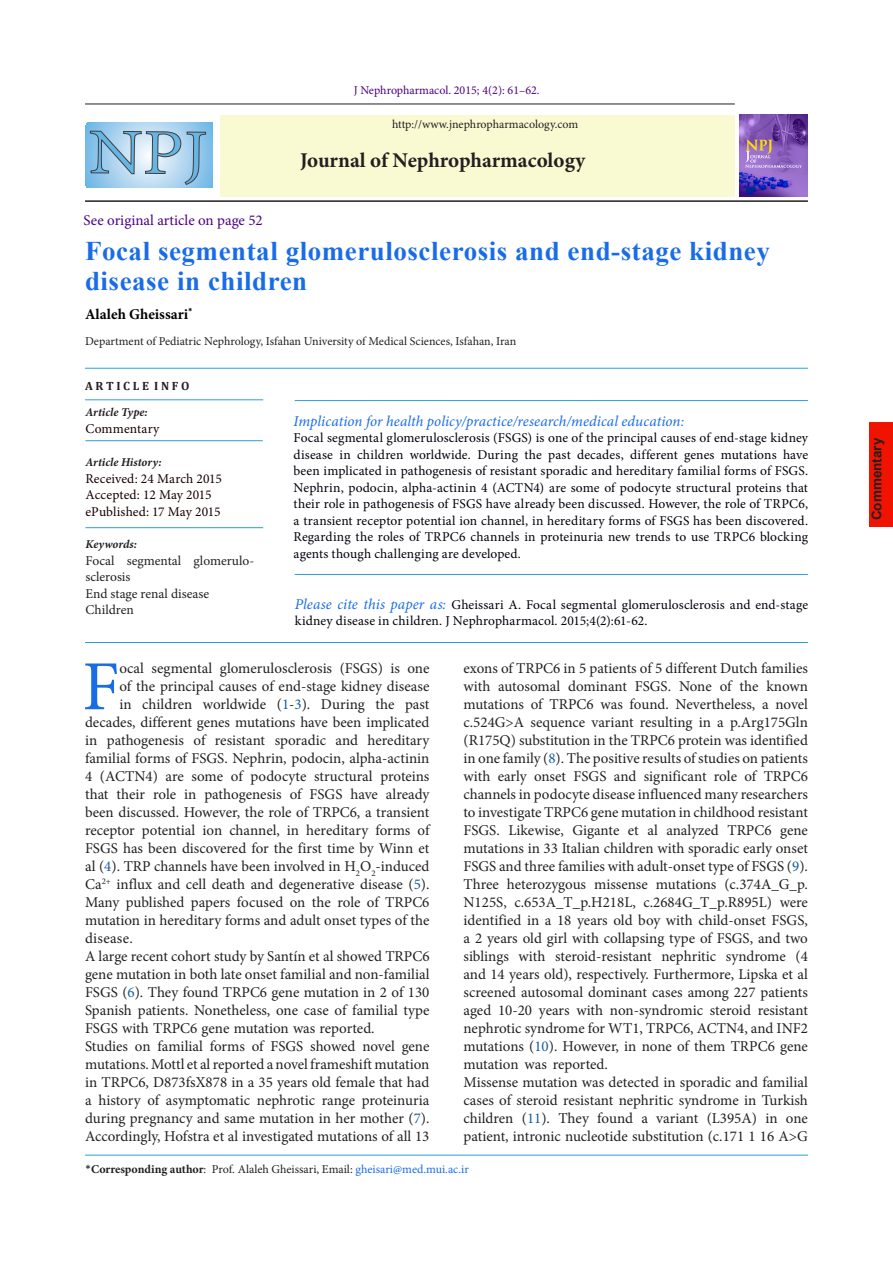
<style>
.page{position:relative;width:893px;height:1263px;background:#fff}
.page>*{position:absolute;margin:0;border:0;box-sizing:border-box;transform-origin:0 0}
.t1{font:70.35px "Minion Pro";color:#196ce8}
.t2{font:700 27px/30px "Times New Roman";letter-spacing:.02em;color:#196ce8}
.t3{font:700 21px "Minion Pro";color:#231f20}
.t4{font:15px/18px "Minion Pro";color:#231f20;text-align:justify}
.abstract{font:italic 15px "Minion Pro";letter-spacing:.005em;color:#196ce8}
.t5{font:15px "Minion Pro";color:#4b0082}
.t6{font:700 15px "Minion Pro";color:#000004}
.abstract-2{font:13.5px/16.5px "Minion Pro";letter-spacing:.01em;color:#00000b;text-align:justify}
.t7{font:13.5px "Minion Pro";letter-spacing:.005em;color:#170000}
.t8{font:13.5px/16.5px "Minion Pro";color:#231f20}
.t9{font:700 13.5px "Arial";color:#231f20}
.t10{font:12px "Minion Pro";color:#231f20}
.t11{font:italic 700 12px "Minion Pro";color:#231f20}
.t12{font:12px "Minion Pro";color:#4b0082}
.t13{font:700 12px "Cambria";color:#231f20}
.s1{font-style:italic;font-size:15px;color:#196ce8}
.s2{color:#175d9e}
.s3{font-family:"Calibri"}
.s4{font-weight:700}
.s5{color:#196ce8}
</style>
<div class="page">
<hr style="left:85px;top:104px;width:650px;height:1px;background:#231f20">
<hr style="left:85px;top:200px;width:723px;height:2px;background:#231f20">
<div style="left:220px;top:115px;width:515px;height:81px;background:#fafad2"></div>
<hr style="left:85px;top:1155px;width:723px;height:1px;background:#28a0da">
<img style="left:740px;top:115px;width:68px;height:81px">
<svg style="left:86px;top:123px;width:127px;height:65px;background:#93c7eb"></svg>
<hr style="left:295px;top:400px;width:513px;height:1px;background:#28a0da">
<hr style="left:85px;top:368px;width:723px;height:1px;background:#28a0da">
<hr style="left:85px;top:642px;width:723px;height:1px;background:#28a0da">
<hr style="left:85px;top:399px;width:178px;height:1px;background:#28a0da">
<hr style="left:85px;top:527px;width:178px;height:1px;background:#28a0da">
<hr style="left:85px;top:440px;width:178px;height:1px;background:#28a0da">
<hr style="left:295px;top:574px;width:513px;height:1px;background:#28a0da">
<div style="left:870px;top:423px;width:23px;height:104px;background:#f01400"></div>
<svg style="left:90px;top:131px;width:116px;height:54px;background:#a8c7dd"></svg>
<p class="t12" style="left:354px;top:82px;width:187px">J Nephropharmacol. 2015; 4(2): 61–62.</p>
<p class="t10" style="left:392px;top:116px;width:188px">http://www.jnephropharmacology.com</p>
<p class="t5" style="left:84px;top:210px;width:181px">See original article on page 52</p>
<p class="t3" style="left:300px;top:146px;width:287px">Journal of Nephropharmacology</p>
<p class="t2" style="left:85px;top:235px;width:686px">Focal segmental glomerulosclerosis and end-stage kidney disease in children</p>
<p class="t6" style="left:85px;top:303px;width:109px">Alaleh Gheissari<sup>*</sup></p>
<p class="t10" style="left:85px;top:333px;width:433px">Department of Pediatric Nephrology, Isfahan University of Medical Sciences, Isfahan, Iran</p>
<p class="t13" style="left:85px;top:378px;width:106px">A R T I C L E I N F O</p>
<p class="t11" style="left:85px;top:404px;width:64px">Article Type:</p>
<p class="t7" style="left:85px;top:419px;width:76px">Commentary</p>
<p class="t11" style="left:85px;top:454px;width:78px">Article History:</p>
<p class="t7" style="left:85px;top:469px;width:138px">Received: 24 March 2015</p>
<p class="t7" style="left:85px;top:486px;width:128px">Accepted: 12 May 2015</p>
<p class="t7" style="left:85px;top:502px;width:137px">ePublished: 17 May 2015</p>
<p class="t11" style="left:85px;top:536px;width:53px">Keywords:</p>
<p class="t8" style="left:85px;top:552px;width:170px">Focal segmental glomerulo&shy;sclerosis</p>
<p class="t8" style="left:85px;top:585px;width:125px">End stage renal disease</p>
<p class="t8" style="left:85px;top:602px;width:50px">Children</p>
<p class="abstract" style="left:294px;top:411px;width:392px">Implication for health policy/practice/research/medical education:</p>
<p class="abstract-2" style="left:294px;top:430px;width:516px">Focal segmental glomerulosclerosis (FSGS) is one of the principal causes of end-stage kidney disease in children worldwide. During the past decades, different genes mutations have been implicated in pathogenesis of resistant sporadic and hereditary familial forms of FSGS.<br>Nephrin, podocin, alpha-actinin 4 (ACTN4) are some of podocyte structural proteins that their role in pathogenesis of FSGS have already been discussed. However, the role of TRPC6, a transient receptor potential ion channel, in hereditary forms of FSGS has been discovered.<br>Regarding the roles of TRPC6 channels in proteinuria new trends to use TRPC6 blocking agents though challenging are developed.</p>
<p class="abstract-2" style="left:295px;top:596px;width:515px"><span class="s1">Please cite this paper as:</span> Gheissari A. Focal segmental glomerulosclerosis and end-stage kidney disease in children. J Nephropharmacol. 2015;4(2):61-62.</p>
<p class="t4" style="left:85px;top:659px;width:346px;text-align:right">ocal segmental glomerulosclerosis (FSGS) is one<br>of the principal causes of end-stage kidney disease<br>in children worldwide (<span class="s2">1</span>-<span class="s2">3</span>). During the past decades, different genes mutations have been implicated in pathogenesis of resistant sporadic and hereditary familial forms of FSGS. Nephrin, podocin, alpha-actinin 4 (ACTN4) are some of podocyte structural proteins that their role in pathogenesis of FSGS have already been discussed. However, the role of TRPC6, a transient receptor potential ion channel, in hereditary forms of FSGS has been discovered for the first time by Winn et al (<span class="s2">4</span>). TRP channels have been involved in H<sub>2</sub>O<sub>2</sub>-induced Ca<sup>2+</sup> influx and cell death and degenerative disease (<span class="s2">5</span>).</p>
<p class="t4" style="left:85px;top:893px;width:346px">Many published papers focused on the role of TRPC6 mutation in hereditary forms and adult onset types of the disease.</p>
<p class="t4" style="left:85px;top:947px;width:346px">A large recent cohort study by Santín et al showed TRPC6 gene mutation in both late onset familial and non-familial FSGS (<span class="s2">6</span>). They found TRPC6 gene mutation in 2 of 130<br>Spanish patients. Nonetheless, one case of familial type FSGS with TRPC6 gene mutation was reported.</p>
<p class="t4" style="left:85px;top:1037px;width:346px">Studies on familial forms of FSGS showed novel gene mutations. Mottl et al reported a novel frameshift mutation in TRPC6, D873fsX878 in a 35 years old female that had a history of asymptomatic nephrotic range proteinuria during pregnancy and same mutation in her mother (<span class="s2">7</span>).<br>Accordingly, Hofstra et al investigated mutations of all 13</p>
<p class="t1" style="left:82px;top:640px;width:39px">F</p>
<p class="t4" style="left:463px;top:659px;width:346px">exons of TRPC6 in 5 patients of 5 different Dutch families with autosomal dominant FSGS. None of the known mutations of TRPC6 was found. Nevertheless, a novel c.524G&gt;A sequence variant resulting in a p.Arg175Gln (R175Q) substitution in the TRPC6 protein was identified in one family (<span class="s2">8</span>). The positive results of studies on patients with early onset FSGS and significant role of TRPC6 channels in podocyte disease influenced many researchers to investigate TRPC6 gene mutation in childhood resistant FSGS. Likewise, Gigante et al analyzed TRPC6 gene mutations in 33 Italian children with sporadic early onset FSGS and three families with adult-onset type of FSGS (<span class="s2">9</span>).<br>Three heterozygous missense mutations (c.374A_G_p.<br>N125S, c.653A_T_p.H218L, c.2684G_T_p.R895L) were identified in a 18 years old boy with child-onset FSGS, a 2 years old girl with collapsing type of FSGS, and two siblings with steroid-resistant nephritic syndrome (4 and 14 years old), respectively. Furthermore, Lipska et al screened autosomal dominant cases among 227 patients aged 10-20 years with non-syndromic steroid resistant nephrotic syndrome for WT1, TRPC6, ACTN4, and INF2 mutations (<span class="s2">10</span>). However, in none of them TRPC6 gene mutation was reported.</p>
<p class="t4" style="left:463px;top:1073px;width:346px">Missense mutation was detected in sporadic and familial cases of steroid resistant nephritic syndrome in Turkish children (<span class="s2">11</span>). They found a variant (L395A) in one patient, intronic nucleotide substitution (c.171 1 16 A&gt;G</p>
<p class="t10" style="left:85px;top:1161px;width:385px"><span class="s3">*</span><span class="s4">Corresponding author</span>: Prof. Alaleh Gheissari, Email: <span class="s5">gheisari@med.mui.ac.ir</span></p>
<p class="t9" style="left:868px;top:520px;width:84px;rotate:-90deg">Commentary</p>
</div>
